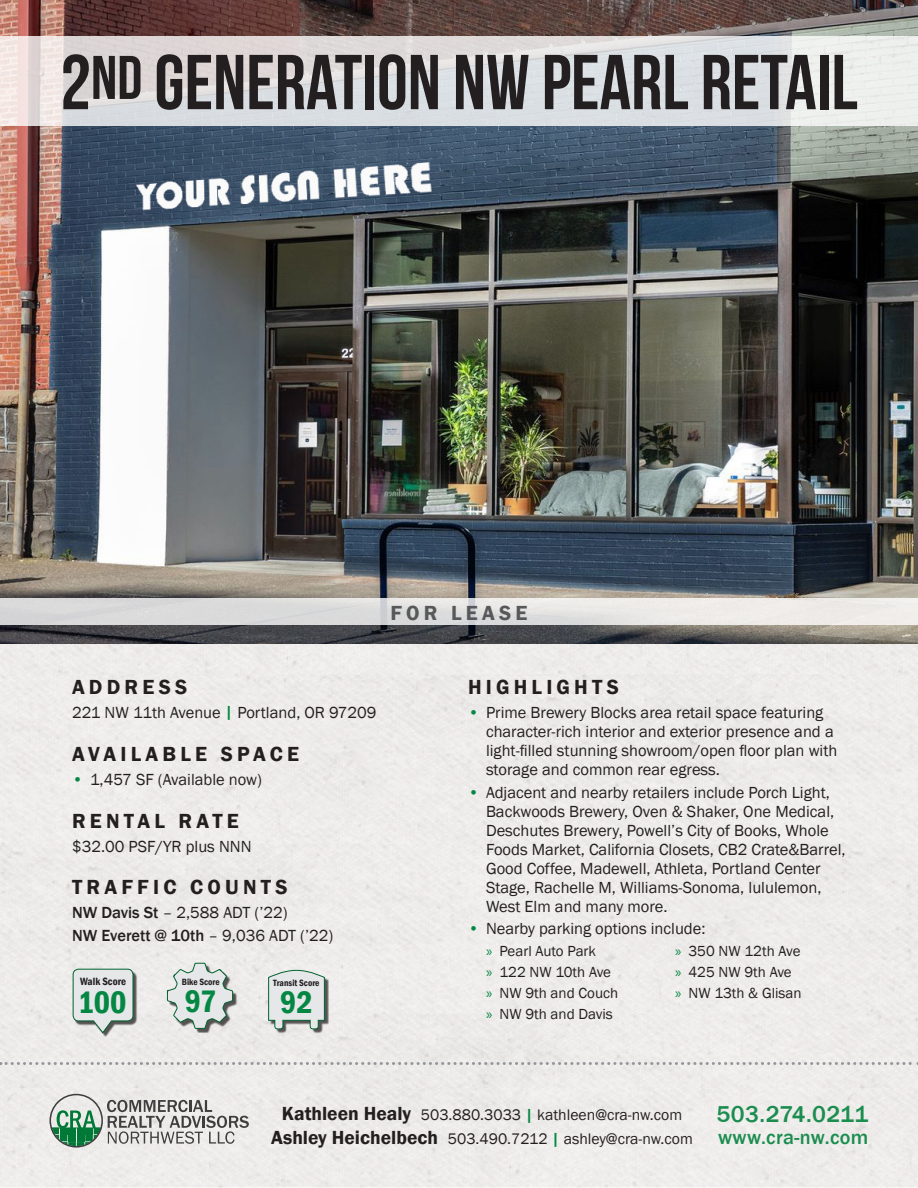
<style>
.page{position:relative;width:918px;height:1188px;background:#fff}
.page>*{position:absolute;margin:0;border:0;box-sizing:border-box;transform-origin:0 0}
.t1{font:77.55px "Bebas Neue";color:#231f20}
.t2{font:600 condensed 31.95px "Franklin Gothic";letter-spacing:-.01em;color:#058744}
.t3{font:500 23.55px "Franklin Gothic";letter-spacing:.02em;color:#1b8d4f}
.t4{font:600 21px "Franklin Gothic";letter-spacing:.2em;color:#231f20}
.t5{font:600 21px "Franklin Gothic";letter-spacing:.2em;color:#57585a}
.t6{font:500 20.1px "Franklin Gothic";letter-spacing:.02em;color:#1b8d4f}
.t7{font:16.5px/19px "Franklin Gothic";color:#231f20}
.t8{font:15.75px/23.9px "Franklin Gothic";color:#231f20;text-align:center}
.t9{font:15px/21px "Franklin Gothic";color:#231f20}
.t10{font:600 condensed 10.8px "Franklin Gothic";color:#231f20}
.t11{font:600 condensed 9.3px "Franklin Gothic";color:#231f20}
.s1{font-size:61.5px}
.s2{font-weight:500;color:#058744}
.s3{color:#058744}
.s4{font-weight:500}
.s5{font-family:"Myriad Pro";color:#058744}
.s6{font-weight:600;font-size:19.5px}
.s7{font-weight:500;font-size:16.5px;color:#058744}
</style>
<div class="page">
<svg style="left:0;top:1062px;width:918px;height:3px;background:#cbcbcb"></svg>
<img style="left:0;top:0;width:918px;height:644px">
<div style="left:75px;top:971px;width:63px;height:66px;background:#231f20;opacity:.75"></div>
<svg style="left:73px;top:969px;width:60px;height:64px;background:#d5dad9"></svg>
<div style="left:169px;top:965px;width:68px;height:68px;background:#231f20;opacity:.75"></div>
<svg style="left:167px;top:961px;width:66px;height:70px;background:#d1d6d4"></svg>
<div style="left:270px;top:972px;width:59px;height:62px;background:#231f20;opacity:.75"></div>
<svg style="left:268px;top:970px;width:57px;height:59px;background:#d1d8d6"></svg>
<svg style="left:50px;top:1094px;width:199px;height:54px;background:#b8c0ba"></svg>
<svg style="left:0;top:36px;width:918px;height:90px;background:#dfdfe1"></svg>
<div style="left:0;top:598px;width:918px;height:28px;background:linear-gradient(to right,#d3d4d6,#f1efeb)"></div>
<h1 class="t1" style="left:60px;top:40px;width:799px">2<span class="s1">ND</span> GENERATION NW PEARL RETAIL</h1>
<p class="t5" style="left:391px;top:600px;width:138px">FOR LEASE</p>
<p class="t4" style="left:72px;top:674px;width:117px">ADDRESS</p>
<p class="t7" style="left:72px;top:703px;width:306px">221 NW 11th Avenue <span class="s2">|</span> Portland, OR 97209</p>
<p class="t4" style="left:72px;top:741px;width:229px">AVAILABLE SPACE</p>
<p class="t7" style="left:72px;top:770px;width:192px"><span class="s3">•</span> 1,457 SF (Available now)</p>
<p class="t4" style="left:72px;top:808px;width:168px">RENTAL RATE</p>
<p class="t7" style="left:72px;top:837px;width:181px">$32.00 PSF/YR plus NNN</p>
<p class="t4" style="left:72px;top:874px;width:217px">TRAFFIC COUNTS</p>
<p class="t7" style="left:72px;top:902px;width:263px;line-height:22.5px"><span class="s4">NW Davis St</span> – 2,588 ADT (’22)<br><span class="s4">NW Everett @ 10th</span> – 9,036 ADT (’22)</p>
<p class="t10" style="left:80px;top:975px;width:47px">Walk Score</p>
<h2 class="t2" style="left:78px;top:981px;width:50px">100</h2>
<p class="t11" style="left:182px;top:976px;width:39px">Bike Score</p>
<h2 class="t2" style="left:185px;top:980px;width:33px">97</h2>
<p class="t11" style="left:273px;top:976px;width:48px">Transit Score</p>
<h2 class="t2" style="left:280px;top:981px;width:34px">92</h2>
<p class="t4" style="left:468px;top:674px;width:153px">HIGHLIGHTS</p>
<p class="t7" style="left:486px;top:703px;width:353px;text-indent:-18px"><span class="s3">•</span> Prime Brewery Blocks area retail space featuring character-rich interior and exterior presence and a light-filled stunning showroom/open floor plan with storage and common rear egress.</p>
<p class="t7" style="left:486px;top:783px;width:361px;text-indent:-18px"><span class="s3">•</span> Adjacent and nearby retailers include Porch Light, Backwoods Brewery, Oven &amp; Shaker, One Medical, Deschutes Brewery, Powell’s City of Books, Whole Foods Market, California Closets, CB2 Crate&amp;Barrel, Good Coffee, Madewell, Athleta, Portland Center Stage, Rachelle M, Williams-Sonoma, lululemon, West Elm and many more.</p>
<p class="t7" style="left:468px;top:920px;width:239px"><span class="s3">•</span> Nearby parking options include:</p>
<p class="t9" style="left:486px;top:940px;width:134px"><span class="s5">»</span> Pearl Auto Park<br><span class="s5">»</span> 122 NW 10th Ave <span class="s5">»</span> NW 9th and Couch <span class="s5">»</span> NW 9th and Davis</p>
<p class="t9" style="left:675px;top:940px;width:128px"><span class="s5">»</span> 350 NW 12th Ave <span class="s5">»</span> 425 NW 9th Ave <span class="s5">»</span> NW 13th &amp; Glisan</p>
<p class="t8" style="left:271px;top:1103px;width:423px"><span class="s6">Kathleen Healy</span> 503.880.3033 <span class="s7">|</span> kathleen@cra-nw.com<br><span class="s6">Ashley Heichelbech</span> 503.490.7212 <span class="s7">|</span> ashley@cra-nw.com</p>
<h3 class="t3" style="left:717px;top:1100px;width:153px">503.274.0211</h3>
<p class="t6" style="left:718px;top:1125px;width:152px">www.cra-nw.com</p>
</div>
